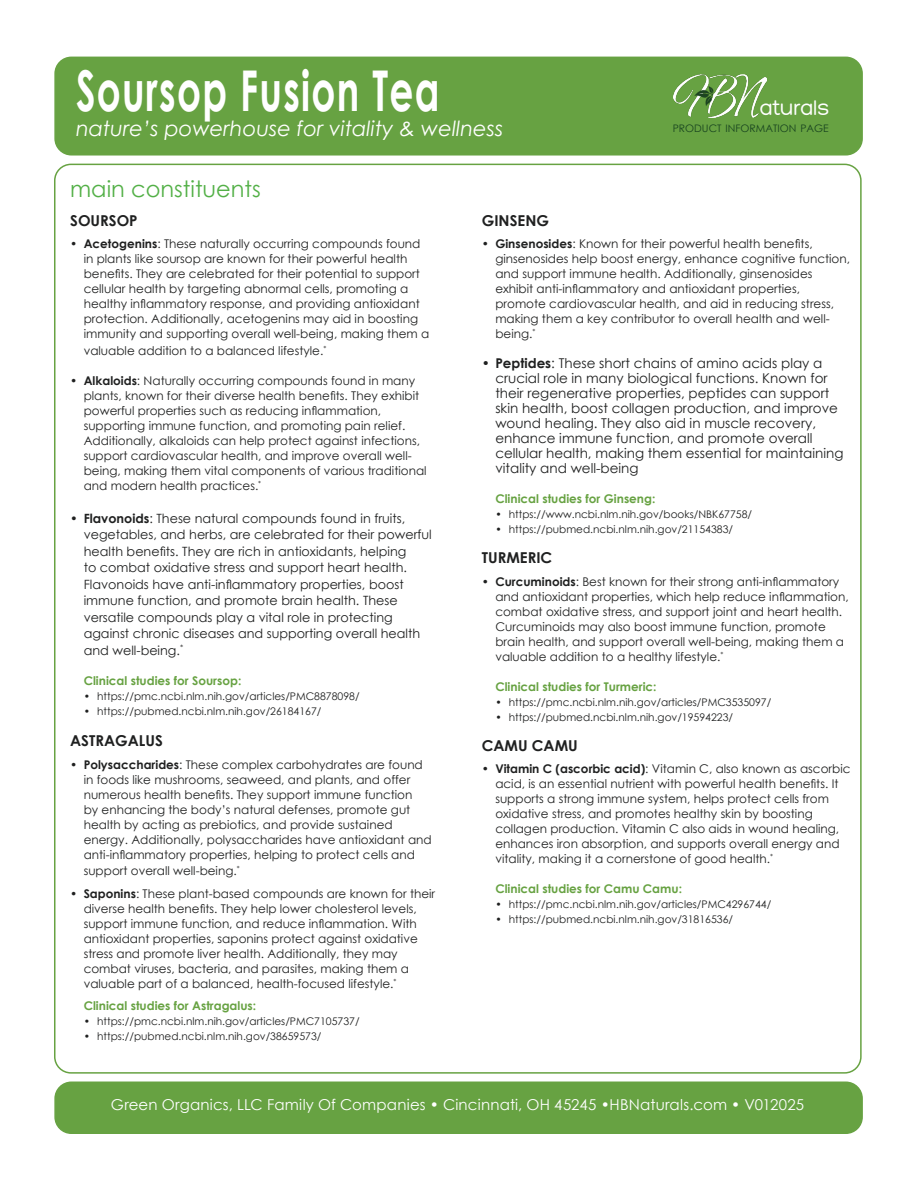
<style>
.page{position:relative;width:918px;height:1188px;background:#fff}
.page>*{position:absolute;margin:0;border:0;box-sizing:border-box;transform-origin:0 0}
.t1{font:700 56.25px "Century Gothic";letter-spacing:.035em;color:#fff;scale:.67 1}
.t2{font:22.5px "Century Gothic";color:#53b047}
.t3{font:22.5px "Traffolight";color:#fff}
.t4{font:italic 21px "Century Gothic";color:#fff}
.Paragraph_Style{font:15px "Century Gothic";letter-spacing:.015em;color:#fff}
.t5{font:700 15px "Century Gothic";color:#1f2020}
.t6{font:13.5px/15px "Century Gothic";color:#1f2020}
.t7{font:12.75px/16.5px "Century Gothic";color:#1f2020}
.t8{font:12px/15px "Century Gothic";color:#1f2020}
.t9{font:700 12px "Century Gothic";color:#67a242}
.t10{font:10.5px "Century Gothic";color:#1f2020}
.t11{font:10.35px "Century Gothic";color:#17431f}
.s1{font-weight:700}
</style>
<div class="page">
<div style="left:55px;top:57px;width:807px;height:98px;background:#67a242;border-radius:16px"></div>
<div style="left:54px;top:57px;width:809px;height:99px;border:2px solid #67a242;border-radius:16px"></div>
<img style="left:673px;top:75px;width:93px;height:42px">
<div style="left:55px;top:1082px;width:807px;height:51px;background:#67a242;border-radius:16px"></div>
<div style="left:54px;top:1082px;width:809px;height:52px;border:2px solid #67a242;border-radius:16px"></div>
<p class="t1" style="left:76px;top:48px;width:544px">Soursop Fusion Tea</p>
<p class="t4" style="left:76px;top:114px;width:429px">nature’s powerhouse for vitality &amp; wellness</p>
<p class="t3" style="left:760px;top:99px;width:71px">aturals</p>
<p class="t11" style="left:673px;top:121px;width:157px">PRODUCT INFORMATION PAGE</p>
<p class="t2" style="left:70px;top:173px;width:192px">main constituents</p>
<p class="t5" style="left:70px;top:209px;width:69px">SOURSOP</p>
<p class="t8" style="left:84px;top:236px;width:347px;text-indent:-14px"><span class="s1">• Acetogenins</span>: These naturally occurring compounds found in plants like soursop are known for their powerful health benefits. They are celebrated for their potential to support cellular health by targeting abnormal cells, promoting a healthy inflammatory response, and providing antioxidant protection. Additionally, acetogenins may aid in boosting immunity and supporting overall well-being, making them a</p>
<p class="t8" style="left:84px;top:343px;width:244px">valuable addition to a balanced lifestyle.<sup>*</sup></p>
<p class="t8" style="left:84px;top:373px;width:344px;text-indent:-14px"><span class="s1">• Alkaloids</span>: Naturally occurring compounds found in many plants, known for their diverse health benefits. They exhibit powerful properties such as reducing inflammation, supporting immune function, and promoting pain relief.<br>Additionally, alkaloids can help protect against infections, support cardiovascular health, and improve overall well&shy;being, making them vital components of various traditional and modern health practices.<sup>*</sup></p>
<p class="t7" style="left:84px;top:510px;width:350px;text-indent:-14px"><span class="s1">• Flavonoids</span>: These natural compounds found in fruits, vegetables, and herbs, are celebrated for their powerful health benefits. They are rich in antioxidants, helping<br>to combat oxidative stress and support heart health.<br>Flavonoids have anti-inflammatory properties, boost immune function, and promote brain health. These versatile compounds play a vital role in protecting against chronic diseases and supporting overall health and well-being.<sup>*</sup></p>
<p class="t9" style="left:84px;top:671px;width:159px">Clinical studies for Soursop:</p>
<p class="t10" style="left:84px;top:688px;width:277px">• https://pmc.ncbi.nlm.nih.gov/articles/PMC8878098/</p>
<p class="t10" style="left:84px;top:703px;width:239px">• https://pubmed.ncbi.nlm.nih.gov/26184167/</p>
<p class="t5" style="left:70px;top:729px;width:94px">ASTRAGALUS</p>
<p class="t8" style="left:84px;top:757px;width:350px;text-indent:-14px"><span class="s1">• Polysaccharides</span>: These complex carbohydrates are found in foods like mushrooms, seaweed, and plants, and offer numerous health benefits. They support immune function<br>by enhancing the body’s natural defenses, promote gut health by acting as prebiotics, and provide sustained energy. Additionally, polysaccharides have antioxidant and anti-inflammatory properties, helping to protect cells and</p>
<p class="t8" style="left:84px;top:863px;width:158px">support overall well-being.<sup>*</sup></p>
<p class="t8" style="left:84px;top:886px;width:353px;text-indent:-14px"><span class="s1">• Saponins</span>: These plant-based compounds are known for their diverse health benefits. They help lower cholesterol levels, support immune function, and reduce inflammation. With antioxidant properties, saponins protect against oxidative stress and promote liver health. Additionally, they may combat viruses, bacteria, and parasites, making them a valuable part of a balanced, health-focused lifestyle.<sup>*</sup></p>
<p class="t9" style="left:84px;top:997px;width:174px">Clinical studies for Astragalus:</p>
<p class="t10" style="left:84px;top:1014px;width:277px">• https://pmc.ncbi.nlm.nih.gov/articles/PMC7105737/</p>
<p class="t10" style="left:84px;top:1029px;width:239px">• https://pubmed.ncbi.nlm.nih.gov/38659573/</p>
<p class="t5" style="left:482px;top:209px;width:69px">GINSENG</p>
<p class="t8" style="left:495px;top:236px;width:356px;text-indent:-14px"><span class="s1">• Ginsenosides</span>: Known for their powerful health benefits, ginsenosides help boost energy, enhance cognitive function, and support immune health. Additionally, ginsenosides exhibit anti-inflammatory and antioxidant properties, promote cardiovascular health, and aid in reducing stress, making them a key contributor to overall health and well&shy;being.<sup>*</sup></p>
<p class="t6" style="left:495px;top:355px;width:350px;text-indent:-14px"><span class="s1">• Peptides</span>: These short chains of amino acids play a crucial role in many biological functions. Known for their regenerative properties, peptides can support skin health, boost collagen production, and improve wound healing. They also aid in muscle recovery, enhance immune function, and promote overall cellular health, making them essential for maintaining vitality and well-being</p>
<p class="t9" style="left:495px;top:490px;width:162px">Clinical studies for Ginseng:</p>
<p class="t10" style="left:495px;top:507px;width:258px">• https://www.ncbi.nlm.nih.gov/books/NBK67758/</p>
<p class="t10" style="left:495px;top:522px;width:239px">• https://pubmed.ncbi.nlm.nih.gov/21154383/</p>
<p class="t5" style="left:482px;top:546px;width:72px">TURMERIC</p>
<p class="t8" style="left:495px;top:574px;width:355px;text-indent:-14px"><span class="s1">• Curcuminoids</span>: Best known for their strong anti-inflammatory and antioxidant properties, which help reduce inflammation, combat oxidative stress, and support joint and heart health.<br>Curcuminoids may also boost immune function, promote brain health, and support overall well-being, making them a valuable addition to a healthy lifestyle.<sup>*</sup></p>
<p class="t9" style="left:495px;top:677px;width:163px">Clinical studies for Turmeric:</p>
<p class="t10" style="left:495px;top:694px;width:277px">• https://pmc.ncbi.nlm.nih.gov/articles/PMC3535097/</p>
<p class="t10" style="left:495px;top:709px;width:239px">• https://pubmed.ncbi.nlm.nih.gov/19594223/</p>
<p class="t5" style="left:482px;top:734px;width:97px">CAMU CAMU</p>
<p class="t8" style="left:495px;top:761px;width:357px;text-indent:-14px"><span class="s1">• Vitamin C (ascorbic acid)</span>: Vitamin C, also known as ascorbic acid, is an essential nutrient with powerful health benefits. It supports a strong immune system, helps protect cells from oxidative stress, and promotes healthy skin by boosting collagen production. Vitamin C also aids in wound healing, enhances iron absorption, and supports overall energy and vitality, making it a cornerstone of good health.<sup>*</sup></p>
<p class="t9" style="left:495px;top:880px;width:188px">Clinical studies for Camu Camu:</p>
<p class="t10" style="left:495px;top:897px;width:277px">• https://pmc.ncbi.nlm.nih.gov/articles/PMC4296744/</p>
<p class="t10" style="left:495px;top:912px;width:239px">• https://pubmed.ncbi.nlm.nih.gov/31816536/</p>
<p class="Paragraph_Style" style="left:111px;top:1094px;width:695px">Green Organics, LLC Family Of Companies • Cincinnati, OH 45245 •HBNaturals.com • V012025</p>
</div>
